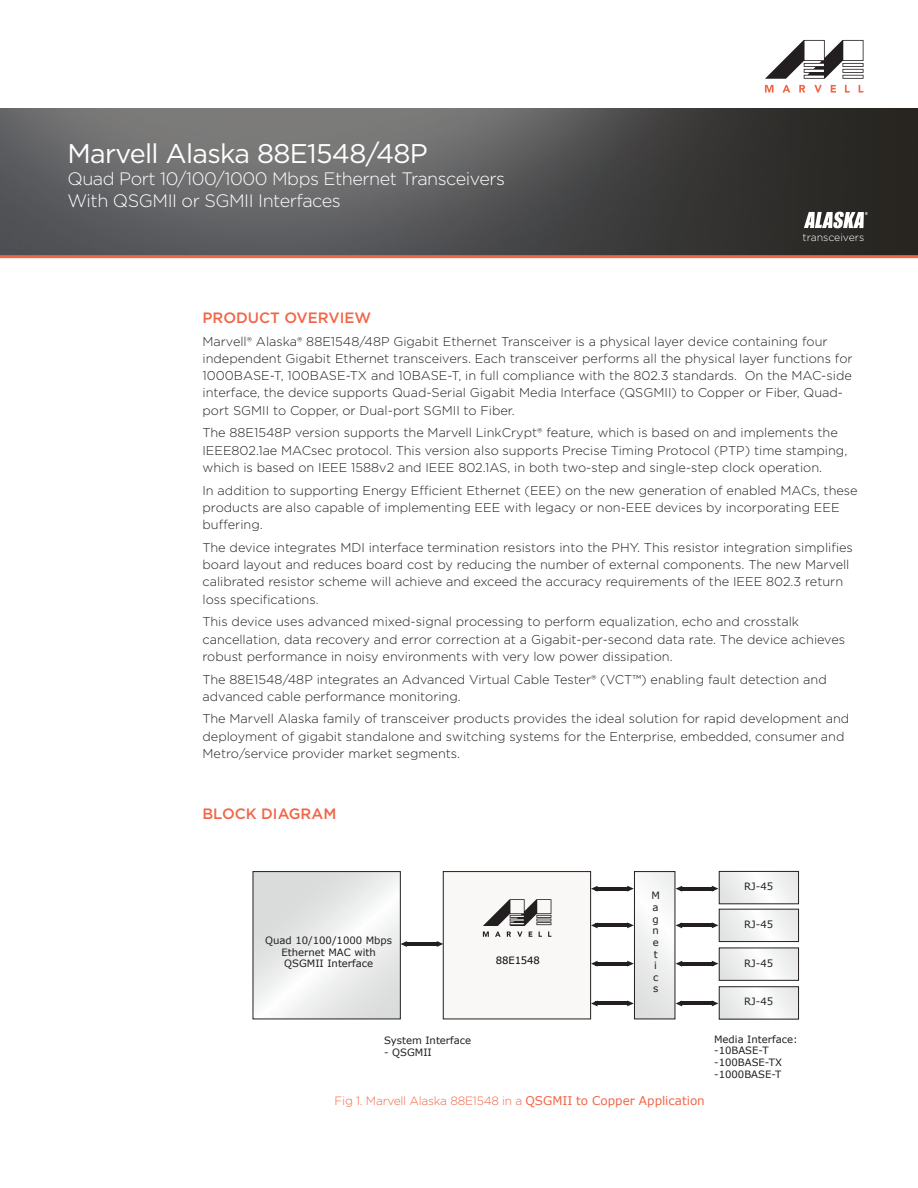
<style>
.page{position:relative;width:918px;height:1188px;background:#fff}
.page>*{position:absolute;margin:0;border:0;box-sizing:border-box;transform-origin:0 0}
.t1{font:27px "Gotham";letter-spacing:-.025em;color:#fff}
.Subtitle{font:300 18px "Gotham";letter-spacing:-.025em;color:#fff}
.Body_copy{font:500 15px "Gotham";color:#f26648}
.Header_1{font:300 12.75px/17.2px "Gotham";color:#231f20}
.Figure_title{font:300 12px "Gotham";letter-spacing:-.02em;color:#f26648}
.t2{font:300 10.5px "Gotham";color:#fff}
.t3{font:10.05px/11.7px "Verdana";color:#231f20}
.t4{font:10.05px "Verdana";letter-spacing:-.01em;color:#050504}
.s1{font-family:"Verdana";font-weight:400}
</style>
<div class="page">
<img style="left:0;top:108px;width:918px;height:147px">
<hr style="left:0;top:255px;width:918px;height:3px;background:#f26648">
<svg style="left:765px;top:85px;width:9px;height:8px"></svg>
<svg style="left:782px;top:85px;width:8px;height:8px"></svg>
<svg style="left:799px;top:85px;width:6px;height:8px"></svg>
<svg style="left:814px;top:85px;width:8px;height:8px"></svg>
<svg style="left:831px;top:85px;width:5px;height:8px"></svg>
<svg style="left:845px;top:85px;width:5px;height:8px"></svg>
<svg style="left:859px;top:85px;width:4px;height:8px"></svg>
<svg style="left:765px;top:40px;width:99px;height:39px"></svg>
<div style="left:443px;top:872px;width:148px;height:147px;background:#f9f8f7"></div>
<div style="left:443px;top:871px;width:148px;height:148px;border:1px solid #231f20"></div>
<div style="left:719px;top:986px;width:80px;height:34px;border:1px solid #231f20"></div>
<div style="left:719px;top:948px;width:80px;height:32px;background:linear-gradient(to right,#ebecec,#f5f6f6)"></div>
<div style="left:719px;top:948px;width:80px;height:33px;border:1px solid #231f20"></div>
<hr style="left:405px;top:942px;width:34px;height:4px;background:#231f20">
<svg style="left:437px;top:941px;width:6px;height:6px"></svg>
<svg style="left:253px;top:872px;width:154px;height:147px"></svg>
<hr style="left:596px;top:887px;width:33px;height:3px;background:#231f20">
<svg style="left:591px;top:886px;width:7px;height:6px"></svg>
<hr style="left:680px;top:887px;width:34px;height:3px;background:#231f20">
<hr style="left:596px;top:924px;width:33px;height:3px;background:#231f20">
<svg style="left:591px;top:922px;width:7px;height:6px"></svg>
<hr style="left:680px;top:924px;width:34px;height:3px;background:#231f20">
<svg style="left:712px;top:871px;width:87px;height:71px"></svg>
<hr style="left:596px;top:962px;width:33px;height:3px;background:#231f20">
<svg style="left:591px;top:961px;width:7px;height:6px"></svg>
<hr style="left:680px;top:962px;width:34px;height:3px;background:#231f20">
<svg style="left:712px;top:961px;width:6px;height:6px"></svg>
<hr style="left:596px;top:1002px;width:33px;height:3px;background:#231f20">
<svg style="left:591px;top:1001px;width:7px;height:5px"></svg>
<hr style="left:680px;top:1002px;width:34px;height:3px;background:#231f20">
<svg style="left:712px;top:987px;width:87px;height:32px"></svg>
<svg style="left:627px;top:872px;width:55px;height:147px"></svg>
<svg style="left:483px;top:899px;width:68px;height:27px"></svg>
<svg style="left:483px;top:932px;width:6px;height:5px"></svg>
<svg style="left:495px;top:932px;width:6px;height:5px"></svg>
<svg style="left:507px;top:932px;width:4px;height:5px"></svg>
<svg style="left:517px;top:932px;width:5px;height:5px"></svg>
<svg style="left:529px;top:932px;width:3px;height:5px"></svg>
<svg style="left:548px;top:932px;width:3px;height:5px"></svg>
<svg style="left:804px;top:212px;width:64px;height:16px"></svg>
<p class="t1" style="left:68px;top:137px;width:362px">Marvell Alaska 88E1548/48P</p>
<p class="Subtitle" style="left:68px;top:167px;width:439px">Quad Port 10/100/1000 Mbps Ethernet Transceivers</p>
<p class="Subtitle" style="left:68px;top:189px;width:275px">With QSGMII or SGMII Interfaces</p>
<p class="t2" style="left:803px;top:230px;width:63px">transceivers</p>
<p class="Body_copy" style="left:202px;top:308px;width:170px">PRODUCT OVERVIEW</p>
<p class="Header_1" style="left:202px;top:332px;width:652px">Marvell® Alaska® 88E1548/48P Gigabit Ethernet Transceiver is a physical layer device containing four independent Gigabit Ethernet transceivers. Each transceiver performs all the physical layer functions for 1000BASE-T, 100BASE-TX and 10BASE-T, in full compliance with the 802.3 standards. On the MAC-side interface, the device supports Quad-Serial Gigabit Media Interface (QSGMII) to Copper or Fiber, Quad&shy;port SGMII to Copper, or Dual-port SGMII to Fiber.</p>
<p class="Header_1" style="left:202px;top:424px;width:646px">The 88E1548P version supports the Marvell LinkCrypt® feature, which is based on and implements the<br>IEEE802.1ae MACsec protocol. This version also supports Precise Timing Protocol (PTP) time stamping, which is based on IEEE 1588v2 and IEEE 802.1AS, in both two-step and single-step clock operation.</p>
<p class="Header_1" style="left:202px;top:481px;width:657px">In addition to supporting Energy Efficient Ethernet (EEE) on the new generation of enabled MACs, these products are also capable of implementing EEE with legacy or non-EEE devices by incorporating EEE buffering.</p>
<p class="Header_1" style="left:202px;top:538px;width:652px">The device integrates MDI interface termination resistors into the PHY. This resistor integration simplifies board layout and reduces board cost by reducing the number of external components. The new Marvell calibrated resistor scheme will achieve and exceed the accuracy requirements of the IEEE 802.3 return loss specifications.</p>
<p class="Header_1" style="left:202px;top:613px;width:644px">This device uses advanced mixed-signal processing to perform equalization, echo and crosstalk cancellation, data recovery and error correction at a Gigabit-per-second data rate. The device achieves robust performance in noisy environments with very low power dissipation.</p>
<p class="Header_1" style="left:202px;top:670px;width:626px">The 88E1548/48P integrates an Advanced Virtual Cable Tester® (VCT™) enabling fault detection and advanced cable performance monitoring.</p>
<p class="Header_1" style="left:202px;top:710px;width:648px">The Marvell Alaska family of transceiver products provides the ideal solution for rapid development and deployment of gigabit standalone and switching systems for the Enterprise, embedded, consumer and<br>Metro/service provider market segments.</p>
<p class="Body_copy" style="left:202px;top:804px;width:135px">BLOCK DIAGRAM</p>
<p class="t3" style="left:265px;top:934px;width:128px;text-align:center">Quad 10/100/1000 Mbps<br>Ethernet MAC with<br>QSGMII Interface</p>
<p class="t4" style="left:496px;top:954px;width:46px">88E1548</p>
<p class="t3" style="left:651px;top:890px;width:10px">M a g n e t i c s</p>
<p class="t3" style="left:744px;top:880px;width:30px">RJ-45</p>
<p class="t3" style="left:744px;top:918px;width:30px">RJ-45</p>
<p class="t3" style="left:744px;top:957px;width:30px">RJ-45</p>
<p class="t3" style="left:744px;top:996px;width:30px">RJ-45</p>
<p class="t3" style="left:384px;top:1035px;width:89px">System Interface</p>
<p class="t3" style="left:384px;top:1046px;width:49px">- QSGMII</p>
<p class="Figure_title" style="left:335px;top:1093px;width:372px">Fig 1. Marvell Alaska 88E1548 in a <span class="s1">QSGMII to Copper Application</span></p>
<p class="t3" style="left:714px;top:1033px;width:85px">Media Interface: -10BASE-T -100BASE-TX -1000BASE-T</p>
</div>
